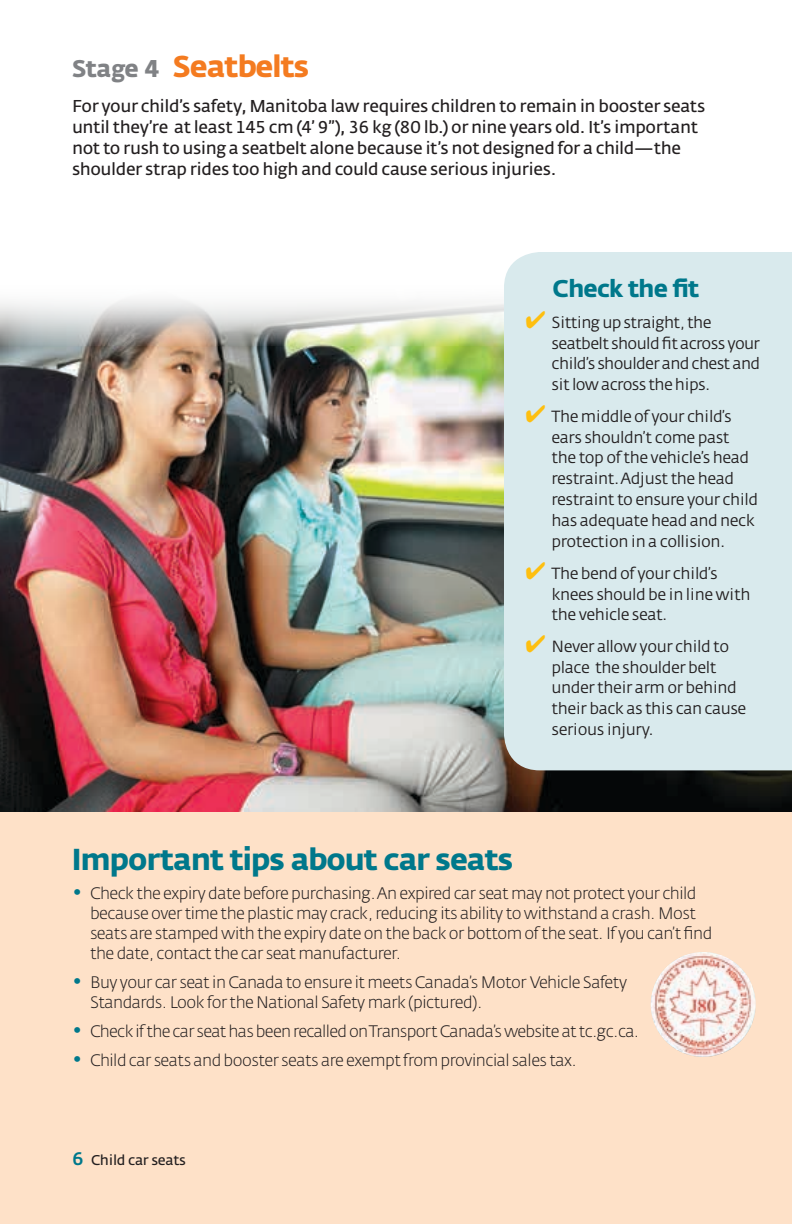
<style>
.page{position:relative;width:792px;height:1224px;background:#fff}
.page>*{position:absolute;margin:0;border:0;box-sizing:border-box;transform-origin:0 0}
.t1{font:30px "Fedra Sans Alt Bold TF";letter-spacing:-.03em;color:#00788b}
.t2{font:30px "Fedra Sans Alt Bold TF";letter-spacing:-.03em;color:#f47b20}
.t3{font:24px "Fedra Sans Alt Bold TF";letter-spacing:-.03em;color:#00788b}
.t4{font:17px/21px "Fedra Sans Alt Normal TF";letter-spacing:-.025em;color:#231f20}
.t5{font:16.4px/20px "Fedra Sans Alt Light TF";letter-spacing:-.03em;color:#231f20}
.t6{font:16px/21px "Fedra Sans Alt Book TF";letter-spacing:-.03em;color:#231f20}
.t7{font:14px "Fedra Sans Alt Normal TF";letter-spacing:-.02em;color:#231f20}
.s1{font-size:24px;color:#808285}
.s2{color:#febf0f}
.s3{font-family:"Fedra Sans Alt Bold TF";font-size:20px;color:#00788b}
.s4{font-family:"Fedra Sans Alt Medium TF";font-size:18px;color:#00788b}
</style>
<div class="page">
<div style="left:0;top:690px;width:792px;height:534px;background:#fee1c8"></div>
<img style="left:0;top:346px;width:792px;height:466px">
<img style="left:651px;top:952px;width:105px;height:105px;border-radius:53px">
<svg style="left:0;top:299px;width:504px;height:47px"></svg>
<div style="left:504px;top:252px;width:288px;height:518px;background:#d9eaed"></div>
<h1 class="t2" style="left:72px;top:49px;width:239px"><span class="s1">Stage 4</span> Seatbelts</h1>
<p class="t4" style="left:72px;top:96px;width:635px">For your child’s safety, Manitoba law requires children to remain in booster seats until they’re at least 145 cm (4’ 9”), 36 kg (80 lb.) or nine years old. It’s important not to rush to using a seatbelt alone because it’s not designed for a child—the shoulder strap rides too high and could cause serious injuries.</p>
<h2 class="t3" style="left:553px;top:274px;width:148px">Check the fit</h2>
<p class="t6" style="left:552px;top:312px;width:210px;text-indent:-26px"><span class="s2">✔</span> Sitting up straight, the seatbelt should fit across your child’s shoulder and chest and sit low across the hips.</p>
<p class="t6" style="left:552px;top:406px;width:208px;text-indent:-26px"><span class="s2">✔</span> The middle of your child’s ears shouldn’t come past the top of the vehicle’s head restraint. Adjust the head restraint to ensure your child has adequate head and neck protection in a collision.</p>
<p class="t6" style="left:552px;top:563px;width:200px;text-indent:-26px"><span class="s2">✔</span> The bend of your child’s knees should be in line with the vehicle seat.</p>
<p class="t6" style="left:552px;top:636px;width:196px;text-indent:-26px"><span class="s2">✔</span> Never allow your child to place the shoulder belt under their arm or behind their back as this can cause serious injury.</p>
<h1 class="t1" style="left:72px;top:841px;width:443px">Important tips about car seats</h1>
<p class="t5" style="left:90px;top:884px;width:624px;text-indent:-18px"><span class="s3">•</span> Check the expiry date before purchasing. An expired car seat may not protect your child because over time the plastic may crack, reducing its ability to withstand a crash. Most seats are stamped with the expiry date on the back or bottom of the seat. If you can’t find the date, contact the car seat manufacturer.</p>
<p class="t5" style="left:90px;top:973px;width:539px;text-indent:-18px"><span class="s3">•</span> Buy your car seat in Canada to ensure it meets Canada’s Motor Vehicle Safety<br>Standards. Look for the National Safety mark (pictured).</p>
<p class="t5" style="left:72px;top:1022px;width:569px"><span class="s3">•</span> Check if the car seat has been recalled on Transport Canada’s website at tc.gc.ca.</p>
<p class="t5" style="left:72px;top:1051px;width:506px"><span class="s3">•</span> Child car seats and booster seats are exempt from provincial sales tax.</p>
<p class="t7" style="left:72px;top:1153px;width:115px"><span class="s4">6</span> Child car seats</p>
</div>
